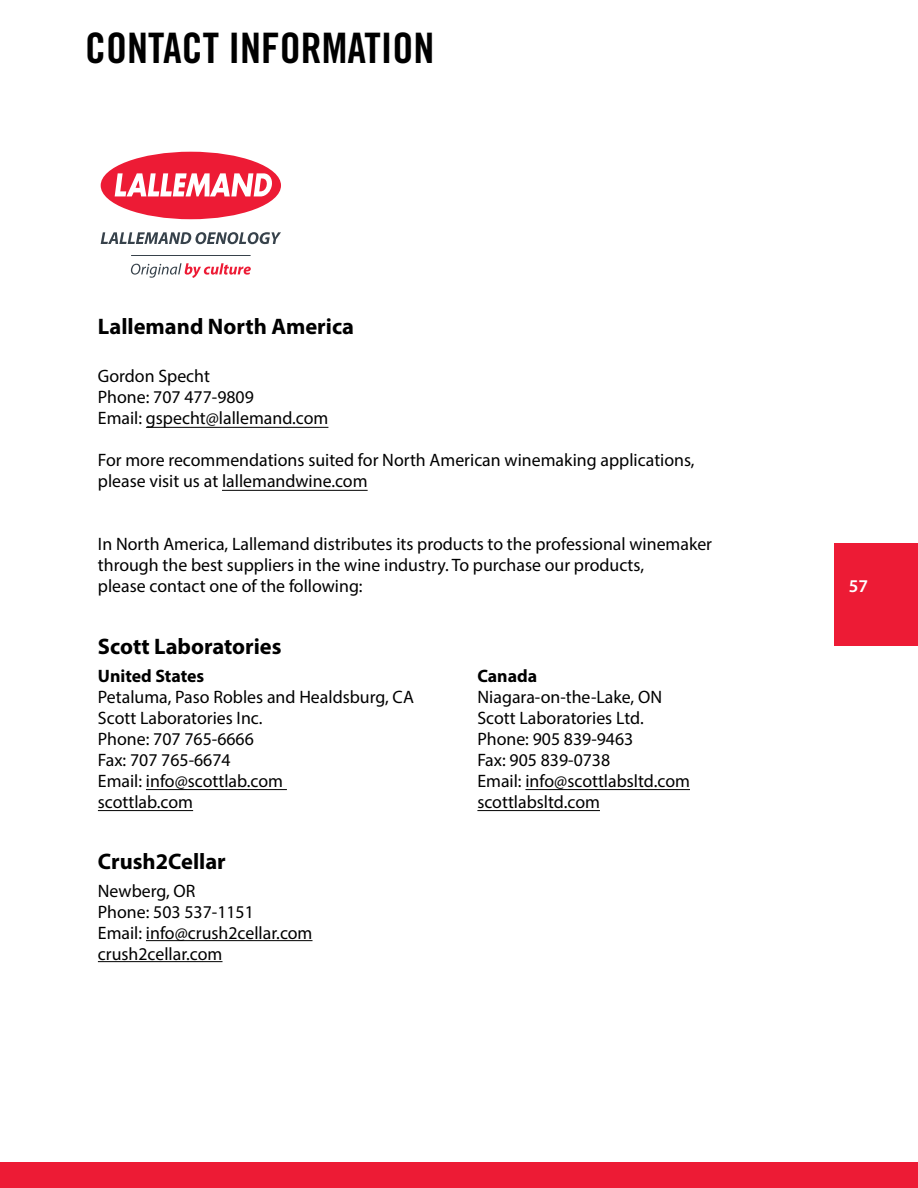
<style>
.page{position:relative;width:918px;height:1188px;background:#fff}
.page>*{position:absolute;margin:0;border:0;box-sizing:border-box;transform-origin:0 0}
.t1{font:42px "Trade Gothic Bold Cond Twenty";color:#000}
.t2{font:700 22.5px "Myriad Pro";color:#000}
.t3{font:18px/21px "Myriad Pro";color:#000}
.t4{font:700 18px "Myriad Pro";color:#000}
.t5{font:600 18px "Myriad Pro";color:#fff}
</style>
<div class="page">
<div style="left:834px;top:543px;width:84px;height:102px;background:#ed1b35"></div>
<div style="left:0;top:1162px;width:918px;height:26px;background:#ed1b35"></div>
<hr style="left:146px;top:427px;width:182px;height:1px;background:#000">
<hr style="left:222px;top:490px;width:146px;height:1px;background:#000">
<hr style="left:146px;top:789px;width:141px;height:1px;background:#000">
<hr style="left:525px;top:789px;width:165px;height:1px;background:#000">
<hr style="left:98px;top:810px;width:95px;height:1px;background:#000">
<hr style="left:477px;top:810px;width:123px;height:1px;background:#000">
<hr style="left:146px;top:940px;width:167px;height:1px;background:#000">
<hr style="left:98px;top:961px;width:125px;height:1px;background:#000">
<hr style="left:131px;top:255px;width:120px;height:1px;background:#37424b">
<svg style="left:100px;top:151px;width:181px;height:93px"></svg>
<svg style="left:131px;top:263px;width:120px;height:15px"></svg>
<h1 class="t1" style="left:85px;top:22px;width:351px">CONTACT INFORMATION</h1>
<p class="t2" style="left:98px;top:311px;width:258px">Lallemand North America</p>
<p class="t3" style="left:98px;top:366px;width:232px">Gordon Specht<br>Phone: 707 477-9809<br>Email: gspecht@lallemand.com</p>
<p class="t3" style="left:98px;top:450px;width:598px">For more recommendations suited for North American winemaking applications, please visit us at lallemandwine.com</p>
<p class="t3" style="left:98px;top:534px;width:616px">In North America, Lallemand distributes its products to the professional winemaker through the best suppliers in the wine industry. To purchase our products,<br>please contact one of the following:</p>
<p class="t2" style="left:98px;top:632px;width:185px">Scott Laboratories</p>
<p class="t4" style="left:98px;top:664px;width:108px">United States</p>
<p class="t4" style="left:477px;top:664px;width:61px">Canada</p>
<p class="t3" style="left:98px;top:686px;width:318px">Petaluma, Paso Robles and Healdsburg, CA</p>
<p class="t3" style="left:477px;top:686px;width:186px">Niagara-on-the-Lake, ON</p>
<p class="t3" style="left:98px;top:707px;width:166px">Scott Laboratories Inc.</p>
<p class="t3" style="left:477px;top:707px;width:168px">Scott Laboratories Ltd.</p>
<p class="t3" style="left:98px;top:728px;width:158px">Phone: 707 765-6666</p>
<p class="t3" style="left:477px;top:728px;width:158px">Phone: 905 839-9463</p>
<p class="t3" style="left:98px;top:749px;width:134px">Fax: 707 765-6674</p>
<p class="t3" style="left:477px;top:749px;width:134px">Fax: 905 839-0738</p>
<p class="t3" style="left:98px;top:770px;width:187px">Email: info@scottlab.com</p>
<p class="t3" style="left:477px;top:770px;width:214px">Email: info@scottlabsltd.com</p>
<p class="t3" style="left:98px;top:791px;width:97px">scottlab.com</p>
<p class="t3" style="left:477px;top:791px;width:124px">scottlabsltd.com</p>
<p class="t2" style="left:98px;top:847px;width:129px">Crush2Cellar</p>
<p class="t3" style="left:98px;top:880px;width:216px">Newberg, OR<br>Phone: 503 537-1151<br>Email: info@crush2cellar.com crush2cellar.com</p>
<p class="t5" style="left:849px;top:576px;width:21px">57</p>
</div>
